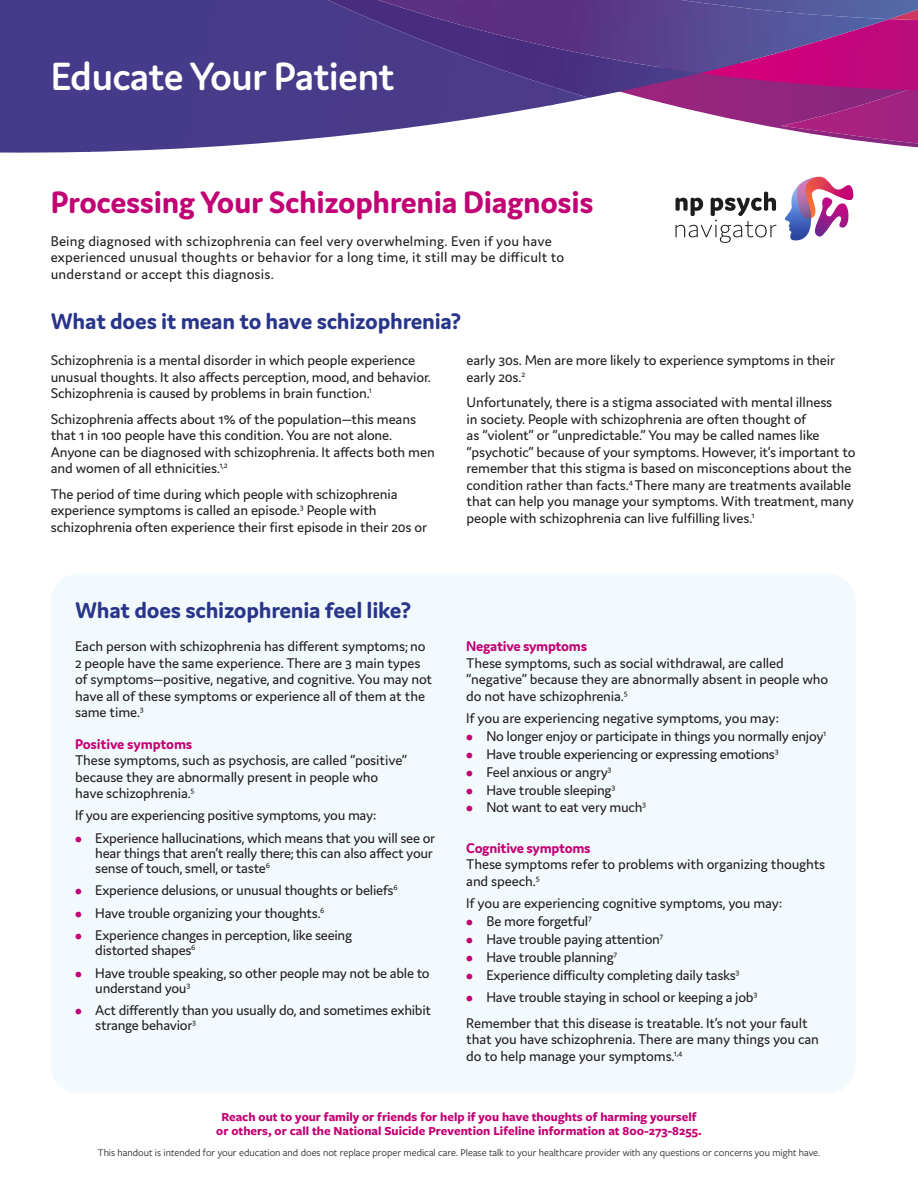
<style>
.page{position:relative;width:918px;height:1188px;background:#fff}
.page>*{position:absolute;margin:0;border:0;box-sizing:border-box;transform-origin:0 0}
.headers{font:600 42px "Domus";letter-spacing:-.02em;color:#fff}
.headers-2{font:700 33px "Domus";letter-spacing:-.01em;color:#c20174}
.headers-3{font:700 24px "Domus";letter-spacing:-.01em;color:#29358a}
.Body_Copy{font:15px/16.5px "Domus";letter-spacing:-.01em;color:#231f20}
.Body_Copy-2{font:15px/16.5px "Domus";letter-spacing:.01em;color:#231f20}
.Body_Copy-3{font:700 12.75px/14.2px "Freight Sans Pro";color:#c20174;text-align:center}
.Body_Copy-4{font:10.5px "Freight Sans Pro";color:#231f20}
.s1{font-weight:700;color:#c20174}
.s2{font-family:"Freight Sans Pro";color:#c20174}
</style>
<div class="page">
<svg style="left:643px;top:90px;width:275px;height:57px"></svg>
<svg style="left:0;top:0;width:588px;height:153px"></svg>
<img style="left:328px;top:0;width:372px;height:98px">
<img style="left:700px;top:20px;width:218px;height:70px">
<img style="left:889px;top:19px;width:29px;height:1px">
<img style="left:378px;top:0;width:511px;height:73px">
<img style="left:681px;top:0;width:237px;height:19px">
<svg style="left:784px;top:177px;width:69px;height:64px"></svg>
<svg style="left:676px;top:192px;width:100px;height:51px"></svg>
<div style="left:51px;top:574px;width:804px;height:519px;background:#f2fafd;border-radius:27px"></div>
<p class="headers" style="left:51px;top:53px;width:346px">Educate Your Patient</p>
<p class="headers-2" style="left:51px;top:184px;width:544px">Processing Your Schizophrenia Diagnosis</p>
<p class="Body_Copy-2" style="left:51px;top:232px;width:515px">Being diagnosed with schizophrenia can feel very overwhelming. Even if you have experienced unusual thoughts or behavior for a long time, it still may be difficult to understand or accept this diagnosis.</p>
<p class="headers-3" style="left:51px;top:308px;width:412px">What does it mean to have schizophrenia?</p>
<p class="Body_Copy" style="left:51px;top:352px;width:382px">Schizophrenia is a mental disorder in which people experience unusual thoughts. It also affects perception, mood, and behavior.<br>Schizophrenia is caused by problems in brain function.<sup>1</sup></p>
<p class="Body_Copy" style="left:51px;top:410px;width:386px">Schizophrenia affects about 1% of the population—this means that 1 in 100 people have this condition. You are not alone.<br>Anyone can be diagnosed with schizophrenia. It affects both men and women of all ethnicities.<sup>1,2</sup></p>
<p class="Body_Copy" style="left:51px;top:485px;width:378px">The period of time during which people with schizophrenia experience symptoms is called an episode.<sup>3</sup> People with schizophrenia often experience their first episode in their 20s or</p>
<p class="headers-3" style="left:75px;top:597px;width:338px">What does schizophrenia feel like?</p>
<p class="Body_Copy" style="left:75px;top:638px;width:359px">Each person with schizophrenia has different symptoms; no 2 people have the same experience. There are 3 main types of symptoms—positive, negative, and cognitive. You may not have all of these symptoms or experience all of them at the same time.<sup>3</sup></p>
<p class="Body_Copy" style="left:75px;top:735px;width:334px"><span class="s1">Positive symptoms<br></span>These symptoms, such as psychosis, are called “positive” because they are abnormally present in people who have schizophrenia.<sup>5</sup></p>
<p class="Body_Copy" style="left:75px;top:807px;width:303px">If you are experiencing positive symptoms, you may:</p>
<p class="Body_Copy" style="left:95px;top:830px;width:342px;line-height:15px;text-indent:-20px"><span class="s2">•</span> Experience hallucinations, which means that you will see or hear things that aren’t really there; this can also affect your sense of touch, smell, or taste<sup>6</sup></p>
<p class="Body_Copy" style="left:75px;top:882px;width:324px"><span class="s2">•</span> Experience delusions, or unusual thoughts or beliefs<sup>6</sup></p>
<p class="Body_Copy" style="left:75px;top:904px;width:251px"><span class="s2">•</span> Have trouble organizing your thoughts.<sup>6</sup></p>
<p class="Body_Copy" style="left:95px;top:928px;width:258px;line-height:15px;text-indent:-20px"><span class="s2">•</span> Experience changes in perception, like seeing distorted shapes<sup>6</sup></p>
<p class="Body_Copy" style="left:95px;top:965px;width:336px;line-height:15px;text-indent:-20px"><span class="s2">•</span> Have trouble speaking, so other people may not be able to understand you<sup>3</sup></p>
<p class="Body_Copy" style="left:95px;top:1002px;width:337px;line-height:15px;text-indent:-20px"><span class="s2">•</span> Act differently than you usually do, and sometimes exhibit strange behavior<sup>3</sup></p>
<p class="Body_Copy" style="left:467px;top:352px;width:370px">early 30s. Men are more likely to experience symptoms in their early 20s.<sup>2</sup></p>
<p class="Body_Copy" style="left:467px;top:394px;width:390px">Unfortunately, there is a stigma associated with mental illness<br>in society. People with schizophrenia are often thought of<br>as “violent” or “unpredictable.” You may be called names like “psychotic” because of your symptoms. However, it’s important to remember that this stigma is based on misconceptions about the condition rather than facts.<sup>4</sup> There many are treatments available that can help you manage your symptoms. With treatment, many people with schizophrenia can live fulfilling lives.<sup>1</sup></p>
<p class="Body_Copy" style="left:466px;top:638px;width:364px"><span class="s1">Negative symptoms<br></span>These symptoms, such as social withdrawal, are called “negative” because they are abnormally absent in people who do not have schizophrenia.<sup>5</sup></p>
<p class="Body_Copy" style="left:466px;top:710px;width:314px">If you are experiencing negative symptoms, you may:</p>
<p class="Body_Copy" style="left:466px;top:728px;width:361px"><span class="s2">•</span> No longer enjoy or participate in things you normally enjoy<sup>1</sup></p>
<p class="Body_Copy" style="left:466px;top:745px;width:314px"><span class="s2">•</span> Have trouble experiencing or expressing emotions<sup>3</sup></p>
<p class="Body_Copy" style="left:466px;top:763px;width:147px"><span class="s2">•</span> Feel anxious or angry<sup>3</sup></p>
<p class="Body_Copy" style="left:466px;top:781px;width:151px"><span class="s2">•</span> Have trouble sleeping<sup>3</sup></p>
<p class="Body_Copy" style="left:466px;top:799px;width:181px"><span class="s2">•</span> Not want to eat very much<sup>3</sup></p>
<p class="Body_Copy" style="left:466px;top:840px;width:361px"><span class="s1">Cognitive symptoms<br></span>These symptoms refer to problems with organizing thoughts and speech.<sup>5</sup></p>
<p class="Body_Copy" style="left:466px;top:895px;width:318px">If you are experiencing cognitive symptoms, you may:</p>
<p class="Body_Copy" style="left:466px;top:913px;width:127px"><span class="s2">•</span> Be more forgetful<sup>7</sup></p>
<p class="Body_Copy" style="left:466px;top:931px;width:199px"><span class="s2">•</span> Have trouble paying attention<sup>7</sup></p>
<p class="Body_Copy" style="left:466px;top:949px;width:152px"><span class="s2">•</span> Have trouble planning<sup>7</sup></p>
<p class="Body_Copy" style="left:466px;top:967px;width:275px"><span class="s2">•</span> Experience difficulty completing daily tasks<sup>3</sup></p>
<p class="Body_Copy" style="left:466px;top:989px;width:293px"><span class="s2">•</span> Have trouble staying in school or keeping a job<sup>3</sup></p>
<p class="Body_Copy" style="left:466px;top:1015px;width:354px">Remember that this disease is treatable. It’s not your fault that you have schizophrenia. There are many things you can do to help manage your symptoms.<sup>1,4</sup></p>
<p class="Body_Copy-3" style="left:216px;top:1109px;width:487px">Reach out to your family or friends for help if you have thoughts of harming yourself or others, or call the National Suicide Prevention Lifeline information at 800-273-8255.</p>
<p class="Body_Copy-4" style="left:98px;top:1146px;width:724px">This handout is intended for your education and does not replace proper medical care. Please talk to your healthcare provider with any questions or concerns you might have.</p>
</div>
